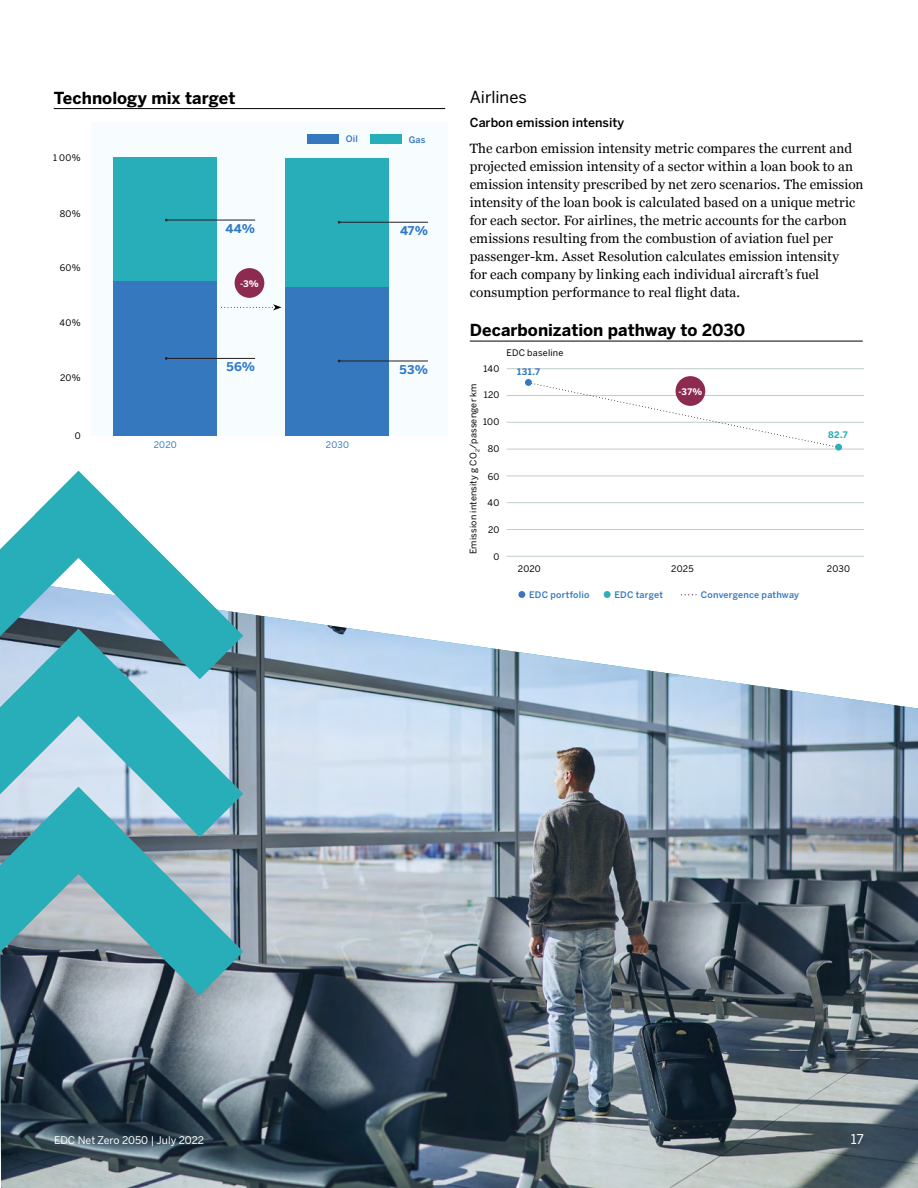
<style>
.page{position:relative;width:918px;height:1188px;background:#fff}
.page>*{position:absolute;margin:0;border:0;box-sizing:border-box;transform-origin:0 0}
.Graph_Title{font:700 16.5px "Benton Sans";color:#000}
.t1{font:16.5px "Benton Sans";color:#000}
.Georgia_-_Bodycopy{font:13.5px/18px "Georgia";letter-spacing:.01em;color:#000}
.folio{font:13.5px "Benton Sans";color:#fff}
.Benton-body-copy{font:500 12.3px "Benton Sans";color:#000}
.Timeline_time{font:700 12px "Benton Sans";letter-spacing:.025em;color:#2f78c6}
.footer-title{font:10.5px "Benton Sans";color:#fff}
.Timeline_time-2{font:9px "Benton Sans";letter-spacing:.02em;color:#000}
.Timeline_time-3{font:500 9px "Benton Sans";letter-spacing:.025em;color:#3578bd}
.Timeline_time-4{font:9px "Benton Sans";letter-spacing:.02em;color:#3578bd}
.Timeline_time-5{font:700 9px "Benton Sans";color:#fff}
.Timeline_time-6{font:700 9px "Benton Sans";color:#2f78c6}
.Timeline_time-7{font:700 9px "Benton Sans";color:#27aeb9}
</style>
<div class="page">
<div style="left:92px;top:122px;width:356px;height:314px;background:#f7fcfe"></div>
<hr style="left:470px;top:341px;width:393px;height:1px;background:#000">
<hr style="left:507px;top:368px;width:357px;height:1px;background:#c1cdc8">
<hr style="left:507px;top:395px;width:357px;height:1px;background:#c1cdc8">
<hr style="left:507px;top:422px;width:357px;height:1px;background:#c1cdc8">
<hr style="left:507px;top:449px;width:357px;height:1px;background:#c1cdc8">
<hr style="left:507px;top:475px;width:357px;height:1px;background:#c1cdc8">
<hr style="left:507px;top:502px;width:357px;height:1px;background:#c1cdc8">
<hr style="left:507px;top:529px;width:357px;height:1px;background:#c1cdc8">
<hr style="left:507px;top:556px;width:357px;height:1px;background:#c1cdc8">
<svg style="left:529px;top:382px;width:311px;height:65px"></svg>
<div style="left:835px;top:444px;width:7px;height:7px;background:#2bafba;border-radius:50%"></div>
<div style="left:525px;top:379px;width:7px;height:7px;background:#3578bd;border-radius:50%"></div>
<hr style="left:54px;top:108px;width:391px;height:1px;background:#000">
<div style="left:307px;top:134px;width:31px;height:10px;background:#3578bd"></div>
<div style="left:370px;top:134px;width:31px;height:10px;background:#27aeb9"></div>
<svg style="left:224px;top:304px;width:58px;height:6px"></svg>
<div style="left:235px;top:268px;width:29px;height:30px;background:#8d2a4f;border-radius:50%"></div>
<img style="left:0;top:591px;width:918px;height:597px">
<svg style="left:0;top:471px;width:243px;height:524px;background:#75b8c3"></svg>
<div style="left:676px;top:376px;width:29px;height:30px;background:#8d2a4f;border-radius:50%"></div>
<div style="left:114px;top:158px;width:103px;height:124px;background:#27aeb9"></div>
<div style="left:114px;top:281px;width:103px;height:155px;background:#3578bd"></div>
<hr style="left:166px;top:220px;width:89px;height:1px;background:#241f21">
<hr style="left:166px;top:358px;width:89px;height:1px;background:#241f21">
<div style="left:286px;top:158px;width:103px;height:180px;background:#27aeb9"></div>
<div style="left:286px;top:287px;width:103px;height:149px;background:#3578bd"></div>
<hr style="left:339px;top:222px;width:89px;height:1px;background:#241f21">
<hr style="left:339px;top:361px;width:89px;height:1px;background:#241f21">
<p class="Graph_Title" style="left:54px;top:88px;width:183px">Technology mix target</p>
<p class="Timeline_time-2" style="left:53px;top:153px;width:29px">1 00%</p>
<p class="Timeline_time-2" style="left:60px;top:208px;width:22px">80%</p>
<p class="Timeline_time-2" style="left:60px;top:263px;width:23px">60%</p>
<p class="Timeline_time-2" style="left:60px;top:318px;width:23px">40%</p>
<p class="Timeline_time-2" style="left:60px;top:373px;width:22px">20%</p>
<p class="Timeline_time-2" style="left:75px;top:430px;width:7px">0</p>
<p class="Timeline_time-4" style="left:154px;top:440px;width:25px">2020</p>
<p class="Timeline_time" style="left:225px;top:221px;width:31px">44%</p>
<p class="Timeline_time-5" style="left:240px;top:278px;width:20px">-3%</p>
<p class="Timeline_time" style="left:227px;top:360px;width:30px">56%</p>
<p class="Timeline_time-3" style="left:346px;top:134px;width:14px">Oil</p>
<p class="Timeline_time-3" style="left:409px;top:134px;width:18px">Gas</p>
<p class="Timeline_time" style="left:400px;top:224px;width:29px">47%</p>
<p class="Timeline_time-4" style="left:326px;top:440px;width:25px">2030</p>
<p class="Timeline_time" style="left:400px;top:362px;width:30px">53%</p>
<h4 class="t1" style="left:470px;top:87px;width:59px">Airlines</h4>
<p class="Benton-body-copy" style="left:470px;top:116px;width:156px">Carbon emission intensity</p>
<p class="Georgia_-_Bodycopy" style="left:470px;top:139px;width:395px">The carbon emission intensity metric compares the current and projected emission intensity of a sector within a loan book to an emission intensity prescribed by net zero scenarios. The emission intensity of the loan book is calculated based on a unique metric for each sector. For airlines, the metric accounts for the carbon emissions resulting from the combustion of aviation fuel per passenger-km. Asset Resolution calculates emission intensity<br>for each company by linking each individual aircraft’s fuel consumption performance to real flight data.</p>
<p class="Graph_Title" style="left:470px;top:320px;width:277px">Decarbonization pathway to 2030</p>
<p class="Timeline_time-2" style="left:484px;top:363px;width:17px">140</p>
<p class="Timeline_time-2" style="left:468px;top:554px;width:172px;rotate:-90deg">Emission intensity g CO<sub>2</sub>/passenger km</p>
<p class="Timeline_time-2" style="left:484px;top:389px;width:17px">120</p>
<p class="Timeline_time-2" style="left:483px;top:417px;width:18px">100</p>
<p class="Timeline_time-2" style="left:488px;top:444px;width:13px">80</p>
<p class="Timeline_time-2" style="left:488px;top:471px;width:13px">60</p>
<p class="Timeline_time-2" style="left:488px;top:498px;width:13px">40</p>
<p class="Timeline_time-2" style="left:488px;top:524px;width:13px">20</p>
<p class="Timeline_time-2" style="left:494px;top:551px;width:7px">0</p>
<p class="Timeline_time-2" style="left:507px;top:348px;width:58px">EDC baseline</p>
<p class="Timeline_time-6" style="left:517px;top:366px;width:24px">131.7</p>
<p class="Timeline_time-5" style="left:679px;top:386px;width:25px">-37%</p>
<p class="Timeline_time-7" style="left:828px;top:430px;width:21px">82.7</p>
<p class="Timeline_time-2" style="left:518px;top:563px;width:25px">2020</p>
<p class="Timeline_time-2" style="left:671px;top:563px;width:24px">2025</p>
<p class="Timeline_time-2" style="left:827px;top:563px;width:25px">2030</p>
<p class="Timeline_time-3" style="left:529px;top:589px;width:62px">EDC portfolio</p>
<p class="Timeline_time-3" style="left:615px;top:589px;width:50px">EDC target</p>
<p class="Timeline_time-3" style="left:701px;top:589px;width:100px">Convergence pathway</p>
<p class="footer-title" style="left:54px;top:1134px;width:152px">EDC Net Zero 2050 | July 2022</p>
<p class="folio" style="left:851px;top:1131px;width:15px">17</p>
</div>
